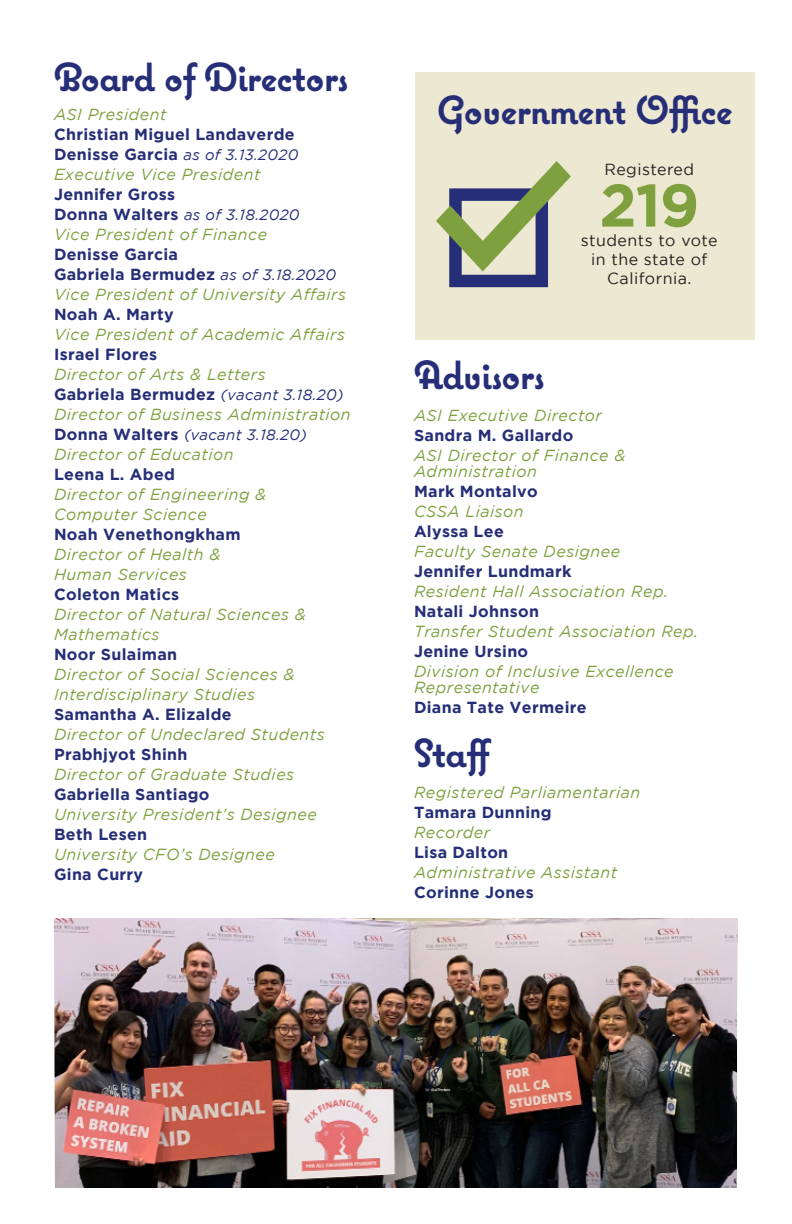
<style>
.page{position:relative;width:792px;height:1224px;background:#fff}
.page>*{position:absolute;margin:0;border:0;box-sizing:border-box;transform-origin:0 0}
.t1{font:700 60px "Gotham";color:#7ea03e}
.t2{font:700 40px "Coquette";letter-spacing:-.02em;color:#252e77}
.t3{font:italic 16px "Gotham";letter-spacing:.03em;color:#7ea03e}
.t4{font:700 16px "Gotham";letter-spacing:.02em;color:#252e77}
.t5{font:16px/19.2px "Gotham";letter-spacing:.03em;color:#231f20;text-align:center}
.t6{font:italic 15px "Gotham";letter-spacing:.02em;color:#252e77}
.s1{font-weight:400;font-style:italic;font-size:15px}
.s2{font-weight:700;font-style:normal;font-size:16px}
</style>
<div class="page">
<div style="left:415px;top:72px;width:340px;height:268px;background:#ede8d1"></div>
<img style="left:54px;top:918px;width:684px;height:270px">
<svg style="left:436px;top:161px;width:135px;height:126px"></svg>
<p class="t2" style="left:54px;top:52px;width:296px">Board of Directors</p>
<p class="t3" style="left:54px;top:105px;width:114px">ASI President</p>
<p class="t4" style="left:54px;top:125px;width:242px">Christian Miguel Landaverde</p>
<p class="t4" style="left:54px;top:145px;width:246px">Denisse Garcia <span class="s1">as of 3.13.2020</span></p>
<p class="t3" style="left:54px;top:165px;width:208px">Executive Vice President</p>
<p class="t4" style="left:54px;top:185px;width:123px">Jennifer Gross</p>
<p class="t6" style="left:54px;top:206px;width:247px"><span class="s2">Donna Walters</span> as of 3.18.2020</p>
<p class="t3" style="left:54px;top:225px;width:215px">Vice President of Finance</p>
<p class="t4" style="left:54px;top:245px;width:126px">Denisse Garcia</p>
<p class="t4" style="left:54px;top:265px;width:284px">Gabriela Bermudez <span class="s1">as of 3.18.2020</span></p>
<p class="t3" style="left:54px;top:285px;width:294px">Vice President of University Affairs</p>
<p class="t4" style="left:54px;top:305px;width:121px">Noah A. Marty</p>
<p class="t3" style="left:54px;top:325px;width:292px">Vice President of Academic Affairs</p>
<p class="t4" style="left:54px;top:345px;width:105px">Israel Flores</p>
<p class="t3" style="left:54px;top:365px;width:213px">Director of Arts &amp; Letters</p>
<p class="t4" style="left:54px;top:385px;width:291px">Gabriela Bermudez <span class="s1">(vacant 3.18.20)</span></p>
<p class="t3" style="left:54px;top:405px;width:298px">Director of Business Administration</p>
<p class="t6" style="left:54px;top:426px;width:254px"><span class="s2">Donna Walters</span> (vacant 3.18.20)</p>
<p class="t3" style="left:54px;top:445px;width:181px">Director of Education</p>
<p class="t4" style="left:54px;top:465px;width:122px">Leena L. Abed</p>
<p class="t3" style="left:54px;top:485px;width:214px">Director of Engineering &amp;</p>
<p class="t3" style="left:54px;top:505px;width:154px">Computer Science</p>
<p class="t4" style="left:54px;top:525px;width:188px">Noah Venethongkham</p>
<p class="t3" style="left:54px;top:545px;width:168px">Director of Health &amp;</p>
<p class="t3" style="left:54px;top:565px;width:134px">Human Services</p>
<p class="t4" style="left:54px;top:585px;width:127px">Coleton Matics</p>
<p class="t3" style="left:54px;top:605px;width:253px">Director of Natural Sciences &amp;</p>
<p class="t3" style="left:54px;top:625px;width:107px">Mathematics</p>
<p class="t4" style="left:54px;top:645px;width:125px">Noor Sulaiman</p>
<p class="t3" style="left:54px;top:665px;width:242px">Director of Social Sciences &amp;</p>
<p class="t3" style="left:54px;top:685px;width:203px">Interdisciplinary Studies</p>
<p class="t4" style="left:54px;top:705px;width:179px">Samantha A. Elizalde</p>
<p class="t3" style="left:54px;top:725px;width:272px">Director of Undeclared Students</p>
<p class="t4" style="left:54px;top:745px;width:135px">Prabhjyot Shinh</p>
<p class="t3" style="left:54px;top:765px;width:242px">Director of Graduate Studies</p>
<p class="t4" style="left:54px;top:785px;width:157px">Gabriella Santiago</p>
<p class="t3" style="left:54px;top:805px;width:264px">University President’s Designee</p>
<p class="t4" style="left:54px;top:825px;width:95px">Beth Lesen</p>
<p class="t3" style="left:54px;top:845px;width:222px">University CFO’s Designee</p>
<p class="t4" style="left:54px;top:865px;width:91px">Gina Curry</p>
<p class="t2" style="left:437px;top:85px;width:297px">Government Office</p>
<p class="t5" style="left:604px;top:159px;width:91px">Registered</p>
<p class="t2" style="left:414px;top:351px;width:132px">Advisors</p>
<p class="t1" style="left:599px;top:171px;width:102px">219</p>
<p class="t5" style="left:591px;top:249px;width:118px">in the state of<br>California.</p>
<p class="t5" style="left:581px;top:230px;width:138px">students to vote</p>
<p class="t3" style="left:414px;top:407px;width:190px">ASI Executive Director</p>
<p class="t4" style="left:414px;top:426px;width:161px">Sandra M. Gallardo</p>
<p class="t3" style="left:414px;top:447px;width:213px">ASI Director of Finance &amp;</p>
<p class="t3" style="left:414px;top:463px;width:125px">Administration</p>
<p class="t4" style="left:414px;top:482px;width:125px">Mark Montalvo</p>
<p class="t3" style="left:414px;top:503px;width:111px">CSSA Liaison</p>
<p class="t4" style="left:414px;top:522px;width:91px">Alyssa Lee</p>
<p class="t3" style="left:414px;top:543px;width:208px">Faculty Senate Designee</p>
<p class="t4" style="left:414px;top:562px;width:159px">Jennifer Lundmark</p>
<p class="t3" style="left:414px;top:583px;width:256px">Resident Hall Association Rep.</p>
<p class="t4" style="left:414px;top:602px;width:127px">Natali Johnson</p>
<p class="t3" style="left:414px;top:623px;width:286px">Transfer Student Association Rep.</p>
<p class="t4" style="left:414px;top:642px;width:116px">Jenine Ursino</p>
<p class="t3" style="left:414px;top:663px;width:261px">Division of Inclusive Excellence</p>
<p class="t3" style="left:414px;top:679px;width:127px">Representative</p>
<p class="t4" style="left:414px;top:698px;width:174px">Diana Tate Vermeire</p>
<p class="t2" style="left:414px;top:729px;width:79px">Staff</p>
<p class="t3" style="left:414px;top:784px;width:228px">Registered Parliamentarian</p>
<p class="t4" style="left:414px;top:803px;width:139px">Tamara Dunning</p>
<p class="t3" style="left:414px;top:824px;width:78px">Recorder</p>
<p class="t4" style="left:414px;top:843px;width:96px">Lisa Dalton</p>
<p class="t3" style="left:414px;top:864px;width:205px">Administrative Assistant</p>
<p class="t4" style="left:414px;top:883px;width:121px">Corinne Jones</p>
</div>
